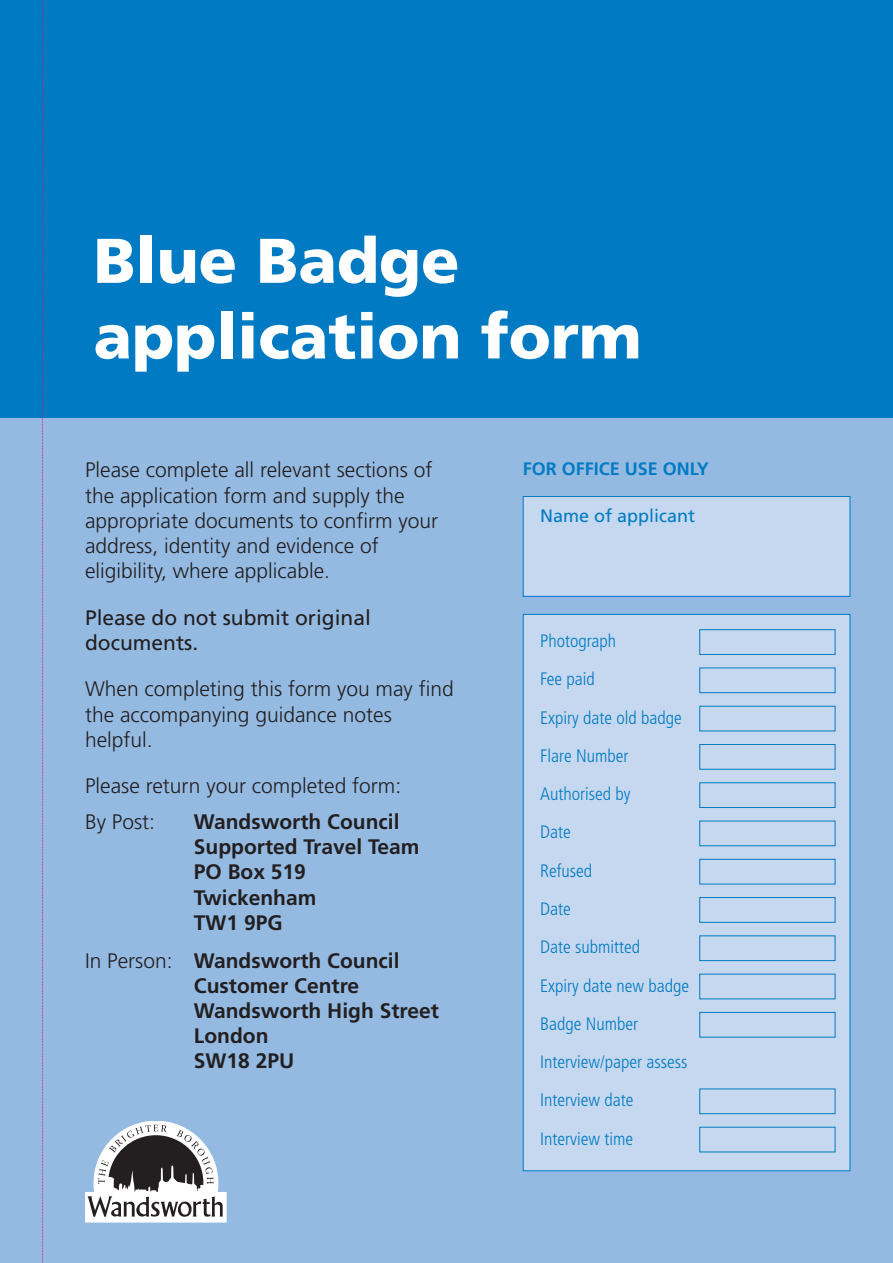
<style>
.page{position:relative;width:893px;height:1263px;background:#94bae2}
.page>*{position:absolute;margin:0;border:0;box-sizing:border-box;transform-origin:0 0}
.t1{font:900 63px/75.6px "Frutiger LT";color:#fff}
.t2{font:300 21px/25.2px "Frutiger LT";color:#231f20}
.t3{font:700 21px/25.2px "Frutiger LT";color:#231f20}
.t4{font:21px/25.2px "Frutiger LT";color:#231f20}
.t5{font:300 condensed 18px/38.2px "Frutiger LT";color:#007bc3}
.t6{font:700 18px "Frutiger LT";color:#007bc3}
.t7{font:18px "Frutiger LT";color:#007bc3}
.s1{font-weight:300}
</style>
<div class="page">
<div style="left:0;top:0;width:893px;height:418px;background:#007bc3"></div>
<svg style="left:42px;top:0;width:1px;height:1263px"></svg>
<svg style="left:85px;top:1121px;width:141px;height:101px"></svg>
<div style="left:524px;top:615px;width:326px;height:555px;background:#c6d8ef"></div>
<div style="left:524px;top:497px;width:326px;height:99px;background:#c6d8ef"></div>
<div style="left:523px;top:496px;width:327px;height:101px;border:1px solid #007bc3"></div>
<svg style="left:699px;top:629px;width:137px;height:524px"></svg>
<h1 class="t1" style="left:94px;top:226px;width:550px">Blue Badge application form</h1>
<p class="t2" style="left:85px;top:459px;width:355px">Please complete all relevant sections of the application form and supply the appropriate documents to confirm your address, identity and evidence of eligibility, where applicable.</p>
<p class="t4" style="left:85px;top:606px;width:287px">Please do not submit original documents.</p>
<p class="t2" style="left:85px;top:678px;width:370px">When completing this form you may find the accompanying guidance notes helpful.</p>
<p class="t2" style="left:85px;top:770px;width:318px;line-height:35.7px">Please return your completed form:<br>By Post:</p>
<p class="t3" style="left:194px;top:811px;width:227px">Wandsworth Council<br>Supported Travel Team<br>PO Box 519<br>Twickenham<br>TW1 9PG</p>
<p class="t3" style="left:194px;top:949px;width:247px;text-indent:-109px"><span class="s1">In Person:</span> Wandsworth Council<br>Customer Centre<br>Wandsworth High Street<br>London<br>SW18 2PU</p>
<p class="t6" style="left:523px;top:462px;width:188px">FOR OFFICE USE ONLY</p>
<p class="t7" style="left:540px;top:508px;width:157px">Name of applicant</p>
<p class="t5" style="left:540px;top:623px;width:150px">Photograph<br>Fee paid<br>Expiry date old badge<br>Flare Number<br>Authorised by<br>Date<br>Refused<br>Date<br>Date submitted<br>Expiry date new badge<br>Badge Number<br>Interview/paper assess<br>Interview date<br>Interview time</p>
</div>
